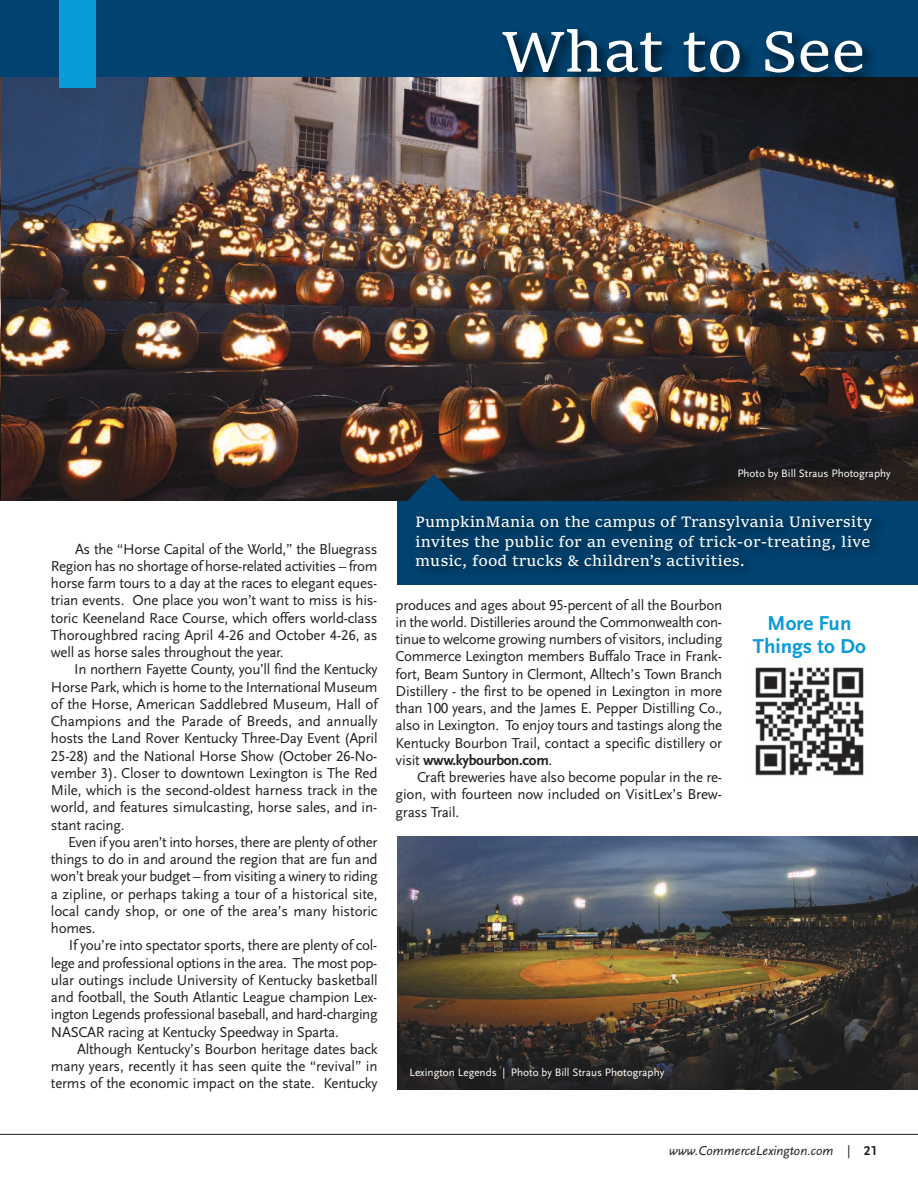
<style>
.page{position:relative;width:918px;height:1188px;background:#fff}
.page>*{position:absolute;margin:0;border:0;box-sizing:border-box;transform-origin:0 0}
.t1{font:60px "Sitka Small";color:#fff}
.t2{font:700 21px/22.5px "Scala Sans LF";color:#089ad9;text-align:center}
.t3{font:15.75px/19.5px "Sitka Small";color:#fff;text-align:justify}
.t4{font:15px/17.2px "Scala Sans LF";letter-spacing:-.015em;color:#231f20;text-align:justify}
.t5{font:italic 13.5px "Scala Sans LF";color:#231f20}
.t6{font:11.25px "Scala Sans LF";color:#fff}
.s1{font-weight:700}
.s2{font-style:normal}
.s3{font-weight:700;font-style:normal}
</style>
<div class="page">
<div style="left:397px;top:500px;width:521px;height:85px;background:#004270"></div>
<img style="left:1px;top:77px;width:917px;height:423px">
<img style="left:0;top:77px;width:1px;height:423px">
<hr style="left:0;top:1134px;width:918px;height:1px;background:#231f20">
<img style="left:755px;top:667px;width:109px;height:109px">
<div style="left:0;top:0;width:918px;height:77px;background:#004270"></div>
<div style="left:59px;top:0;width:36px;height:88px;background:#089ad9"></div>
<img style="left:25px;top:7px;width:886px;height:113px">
<svg style="left:401px;top:474px;width:65px;height:27px;background:#192f41"></svg>
<img style="left:397px;top:837px;width:521px;height:253px">
<h1 class="t1" style="left:502px;top:16px;width:365px">What to See</h1>
<p class="t4" style="left:51px;top:541px;width:328px;text-indent:24px">As the “Horse Capital of the World,” the Bluegrass Region has no shortage of horse-related activities – from horse farm tours to a day at the races to elegant eques&shy;trian events. One place you won’t want to miss is his&shy;toric Keeneland Race Course, which offers world-class Thoroughbred racing April 4-26 and October 4-26, as well as horse sales throughout the year.</p>
<p class="t4" style="left:51px;top:661px;width:328px;text-indent:23px">In northern Fayette County, you’ll find the Kentucky Horse Park, which is home to the International Museum of the Horse, American Saddlebred Museum, Hall of Champions and the Parade of Breeds, and annually hosts the Land Rover Kentucky Three-Day Event (April 25-28) and the National Horse Show (October 26-No&shy;vember 3). Closer to downtown Lexington is The Red Mile, which is the second-oldest harness track in the world, and features simulcasting, horse sales, and in&shy;stant racing.</p>
<p class="t4" style="left:51px;top:834px;width:328px;text-indent:17px">Even if you aren’t into horses, there are plenty of other things to do in and around the region that are fun and won’t break your budget – from visiting a winery to riding a zipline, or perhaps taking a tour of a historical site, local candy shop, or one of the area’s many historic homes.</p>
<p class="t4" style="left:51px;top:937px;width:328px;text-indent:18px">If you’re into spectator sports, there are plenty of col&shy;lege and professional options in the area. The most pop&shy;ular outings include University of Kentucky basketball and football, the South Atlantic League champion Lex&shy;ington Legends professional baseball, and hard-charging NASCAR racing at Kentucky Speedway in Sparta.</p>
<p class="t4" style="left:51px;top:1041px;width:328px;text-indent:26px">Although Kentucky’s Bourbon heritage dates back many years, recently it has seen quite the “revival” in terms of the economic impact on the state. Kentucky</p>
<p class="t6" style="left:737px;top:468px;width:155px">Photo by Bill Straus Photography</p>
<p class="t3" style="left:415px;top:512px;width:459px">PumpkinMania on the campus of Transylvania University invites the public for an evening of trick-or-treating, live music, food trucks &amp; children’s activities.</p>
<p class="t4" style="left:396px;top:597px;width:328px">produces and ages about 95-percent of all the Bourbon in the world. Distilleries around the Commonwealth con&shy;tinue to welcome growing numbers of visitors, including Commerce Lexington members Buffalo Trace in Frank&shy;fort, Beam Suntory in Clermont, Alltech’s Town Branch Distillery - the first to be opened in Lexington in more than 100 years, and the James E. Pepper Distilling Co., also in Lexington. To enjoy tours and tastings along the Kentucky Bourbon Trail, contact a specific distillery or visit <span class="s1">www.kybourbon.com</span>.</p>
<p class="t4" style="left:396px;top:769px;width:328px;text-indent:22px">Craft breweries have also become popular in the re&shy;gion, with fourteen now included on VisitLex’s Brew&shy;grass Trail.</p>
<h2 class="t2" style="left:753px;top:613px;width:115px">More Fun<br>Things to Do</h2>
<p class="t6" style="left:409px;top:1067px;width:256px">Lexington Legends | Photo by Bill Straus Photography</p>
<p class="t5" style="left:669px;top:1144px;width:210px">www.CommerceLexington.com <span class="s2">|</span> <span class="s3">21</span></p>
</div>
